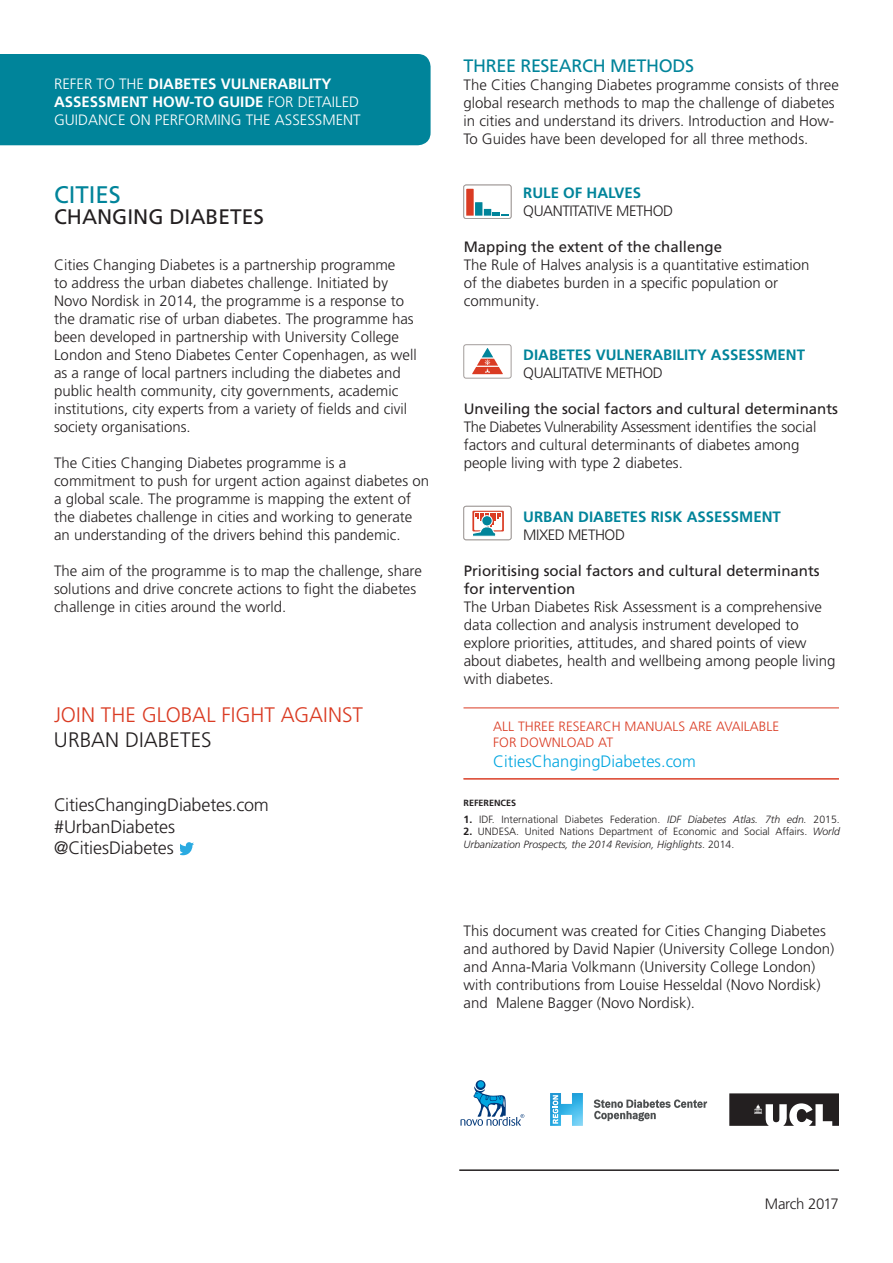
<style>
.page{position:relative;width:893px;height:1263px;background:#fff}
.page>*{position:absolute;margin:0;border:0;box-sizing:border-box;transform-origin:0 0}
.t1{font:24px "Frutiger LT Pro";color:#00849a}
.t2{font:300 21px/25.2px "Frutiger LT Pro";color:#da3b23}
.t3{font:21px "Frutiger LT Pro";color:#231f20}
.t4{font:300 18px "Frutiger LT Pro";letter-spacing:-.01em;color:#231f20}
.t5{font:18px "Frutiger LT Pro";letter-spacing:-.02em;color:#00849a}
.t6{font:300 16.5px "Frutiger LT Pro";color:#00a6e0}
.Title_Page_Headings{font:300 15px/18px "Frutiger LT Pro";color:#231f20}
.t7{font:15px/18px "Frutiger LT Pro";color:#231f20}
.t8{font:300 15px/18px "Frutiger LT Pro";color:#fff}
.t9{font:700 15px/18px "Frutiger LT Pro";color:#00849a}
.Title_Page_Headings-2{font:300 15px "Frutiger LT Pro";letter-spacing:-.03em;color:#231f20}
.Title_Page_Headings-3{font:300 15px "Frutiger LT Pro";letter-spacing:-.025em;color:#231f20}
.t10{font:300 13.5px/16.2px "Frutiger LT Pro";color:#da3b23}
.t11{font:300 10.5px/12.6px "Frutiger LT Pro";color:#231f20}
.t12{font:700 9px "Frutiger LT Pro";color:#231f20}
.s1{font-weight:700}
.s2{color:#231f20}
.s3{font-weight:300;color:#231f20}
.s4{font-style:italic}
</style>
<div class="page">
<hr style="left:459px;top:1169px;width:380px;height:2px;background:#231f20">
<svg style="left:180px;top:842px;width:14px;height:13px"></svg>
<hr style="left:463px;top:778px;width:376px;height:1px;background:#da3b23">
<hr style="left:463px;top:707px;width:376px;height:1px;background:#da3b23">
<div style="left:0;top:54px;width:431px;height:91px;background:#00849a"></div>
<div style="left:463px;top:344px;width:48px;height:34px;border:1px solid #a39d9b;border-radius:2px"></div>
<svg style="left:472px;top:348px;width:31px;height:26px"></svg>
<svg style="left:550px;top:1093px;width:33px;height:33px"></svg>
<svg style="left:594px;top:1099px;width:113px;height:22px"></svg>
<svg style="left:729px;top:1093px;width:110px;height:33px"></svg>
<svg style="left:476px;top:1080px;width:9px;height:10px"></svg>
<div style="left:477px;top:1081px;width:7px;height:7px;background:#00a6e0;border-radius:50%"></div>
<svg style="left:460px;top:1086px;width:64px;height:40px"></svg>
<div style="left:463px;top:185px;width:48px;height:34px;border:1px solid #a39d9b;border-radius:2px"></div>
<svg style="left:466px;top:189px;width:43px;height:27px"></svg>
<div style="left:463px;top:506px;width:48px;height:34px;border:1px solid #a39d9b;border-radius:2px"></div>
<div style="left:472px;top:511px;width:32px;height:20px;background:linear-gradient(to bottom,#e05e4b,#df5843)"></div>
<div style="left:474px;top:512px;width:28px;height:18px;background:#fff"></div>
<svg style="left:472px;top:513px;width:29px;height:24px"></svg>
<p class="t8" style="left:54px;top:74px;width:308px">REFER TO THE <span class="s1">DIABETES VULNERABILITY<br>ASSESSMENT HOW-TO GUIDE</span> FOR DETAILED<br>GUIDANCE ON PERFORMING THE ASSESSMENT</p>
<p class="t1" style="left:54px;top:181px;width:68px">CITIES</p>
<p class="t3" style="left:54px;top:204px;width:211px">CHANGING DIABETES</p>
<p class="Title_Page_Headings" style="left:54px;top:256px;width:364px">Cities Changing Diabetes is a partnership programme<br>to address the urban diabetes challenge. Initiated by Novo Nordisk in 2014, the programme is a response to the dramatic rise of urban diabetes. The programme has been developed in partnership with University College London and Steno Diabetes Center Copenhagen, as well as a range of local partners including the diabetes and public health community, city governments, academic institutions, city experts from a variety of fields and civil society organisations.</p>
<p class="Title_Page_Headings" style="left:54px;top:454px;width:377px">The Cities Changing Diabetes programme is a commitment to push for urgent action against diabetes on a global scale. The programme is mapping the extent of the diabetes challenge in cities and working to generate an understanding of the drivers behind this pandemic.</p>
<p class="Title_Page_Headings" style="left:54px;top:562px;width:369px">The aim of the programme is to map the challenge, share solutions and drive concrete actions to fight the diabetes challenge in cities around the world.</p>
<p class="t2" style="left:54px;top:702px;width:311px">JOIN THE GLOBAL FIGHT AGAINST<br><span class="s2">URBAN DIABETES</span></p>
<p class="t4" style="left:54px;top:794px;width:216px">CitiesChangingDiabetes.com</p>
<p class="t4" style="left:54px;top:816px;width:123px">#UrbanDiabetes</p>
<p class="t4" style="left:54px;top:838px;width:121px">@CitiesDiabetes</p>
<p class="t5" style="left:463px;top:55px;width:232px">THREE RESEARCH METHODS</p>
<p class="Title_Page_Headings" style="left:463px;top:76px;width:377px">The Cities Changing Diabetes programme consists of three global research methods to map the challenge of diabetes in cities and understand its drivers. Introduction and How-To Guides have been developed for all three methods.</p>
<p class="t9" style="left:523px;top:184px;width:119px">RULE OF HALVES</p>
<p class="Title_Page_Headings-2" style="left:523px;top:202px;width:151px">QUANTITATIVE METHOD</p>
<p class="t7" style="left:464px;top:238px;width:260px">Mapping the extent of the challenge</p>
<p class="Title_Page_Headings" style="left:464px;top:256px;width:347px">The Rule of Halves analysis is a quantitative estimation of the diabetes burden in a specific population or community.</p>
<p class="t9" style="left:523px;top:346px;width:283px">DIABETES VULNERABILITY ASSESSMENT<br><span class="s3">QUALITATIVE METHOD</span></p>
<p class="t7" style="left:464px;top:400px;width:376px">Unveiling the social factors and cultural determinants</p>
<p class="Title_Page_Headings" style="left:464px;top:418px;width:354px">The Diabetes Vulnerability Assessment identifies the social factors and cultural determinants of diabetes among people living with type 2 diabetes.</p>
<p class="t9" style="left:523px;top:508px;width:259px">URBAN DIABETES RISK ASSESSMENT</p>
<p class="Title_Page_Headings-2" style="left:523px;top:526px;width:103px">MIXED METHOD</p>
<p class="t7" style="left:464px;top:562px;width:357px">Prioritising social factors and cultural determinants for intervention</p>
<p class="Title_Page_Headings" style="left:464px;top:598px;width:373px">The Urban Diabetes Risk Assessment is a comprehensive data collection and analysis instrument developed to explore priorities, attitudes, and shared points of view about diabetes, health and wellbeing among people living with diabetes.</p>
<p class="t10" style="left:493px;top:718px;width:287px">ALL THREE RESEARCH MANUALS ARE AVAILABLE<br>FOR DOWNLOAD AT</p>
<p class="t6" style="left:493px;top:751px;width:204px">CitiesChangingDiabetes.com</p>
<p class="t12" style="left:463px;top:797px;width:54px">REFERENCES</p>
<p class="t11" style="left:463px;top:813px;width:378px"><span class="s1">1.</span> IDF. International Diabetes Federation. <span class="s4">IDF Diabetes Atlas. 7th edn.</span> 2015.</p>
<p class="t11" style="left:463px;top:825px;width:378px"><span class="s1">2.</span> UNDESA. United Nations Department of Economic and Social Affairs. <span class="s4">World<br>Urbanization Prospects, the 2014 Revision, Highlights</span>. 2014.</p>
<p class="Title_Page_Headings" style="left:463px;top:922px;width:372px">This document was created for Cities Changing Diabetes and authored by David Napier (University College London) and Anna-Maria Volkmann (University College London) with contributions from Louise Hesseldal (Novo Nordisk) and Malene Bagger (Novo Nordisk).</p>
<p class="Title_Page_Headings-3" style="left:765px;top:1195px;width:76px">March 2017</p>
</div>
